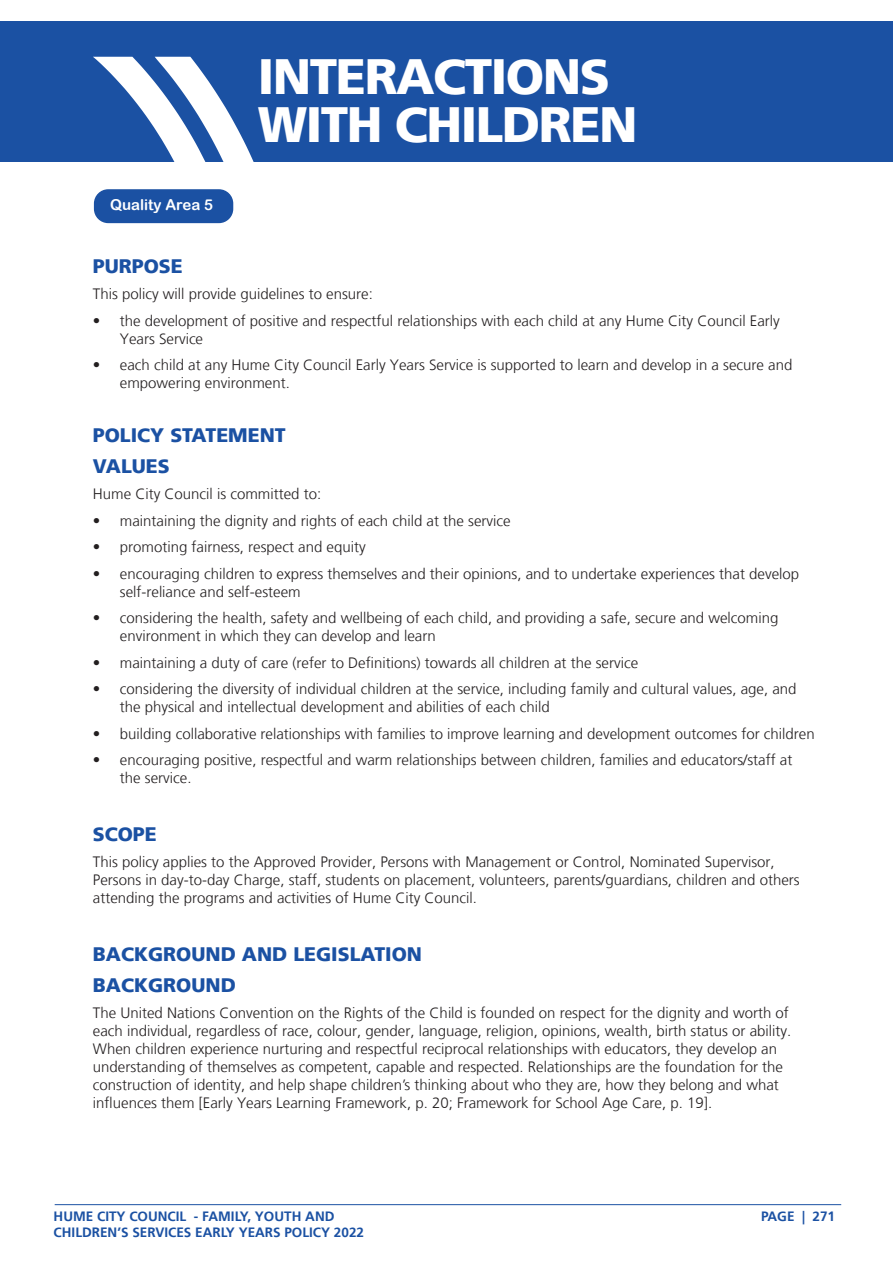
<style>
.page{position:relative;width:893px;height:1263px;background:#fff}
.page>*{position:absolute;margin:0;border:0;box-sizing:border-box;transform-origin:0 0}
.t1{font:900 49.5px/47.8px "Frutiger LT";letter-spacing:-.03em;color:#fff}
.t2{font:900 19.5px/31px "Frutiger LT";color:#1b51a3}
.t3{font:300 15px/18px "Frutiger LT";color:#231f20}
.t4{font:15px "Arial Rounded MT Bold";color:#fff}
.t5{font:700 13.5px/16.2px "Frutiger LT";color:#1b51a3}
</style>
<div class="page">
<hr style="left:55px;top:1204px;width:786px;height:1px;background:#1b51a3">
<div style="left:0;top:21px;width:893px;height:140px;background:#1b51a3"></div>
<svg style="left:93px;top:57px;width:168px;height:105px"></svg>
<div style="left:95px;top:190px;width:138px;height:32px;background:#1b51a3;border-radius:14px"></div>
<div style="left:94px;top:189px;width:139px;height:34px;border:2px solid #1b51a3;border-radius:14px"></div>
<p class="t4" style="left:110px;top:196px;width:104px">Quality Area 5</p>
<h1 class="t1" style="left:258px;top:53px;width:381px">INTERACTIONS<br>WITH CHILDREN</h1>
<h2 class="t2" style="left:93px;top:250px;width:91px">PURPOSE</h2>
<p class="t3" style="left:93px;top:285px;width:282px">This policy will provide guidelines to ensure:</p>
<p class="t3" style="left:120px;top:312px;width:662px;text-indent:-27px">• the development of positive and respectful relationships with each child at any Hume City Council Early<br>Years Service</p>
<p class="t3" style="left:120px;top:356px;width:674px;text-indent:-27px">• each child at any Hume City Council Early Years Service is supported to learn and develop in a secure and empowering environment.</p>
<h2 class="t2" style="left:93px;top:419px;width:194px">POLICY STATEMENT<br>VALUES</h2>
<p class="t3" style="left:93px;top:485px;width:230px">Hume City Council is committed to:</p>
<p class="t3" style="left:93px;top:512px;width:419px">• maintaining the dignity and rights of each child at the service</p>
<p class="t3" style="left:93px;top:538px;width:274px">• promoting fairness, respect and equity</p>
<p class="t3" style="left:120px;top:565px;width:681px;text-indent:-27px">• encouraging children to express themselves and their opinions, and to undertake experiences that develop self-reliance and self-esteem</p>
<p class="t3" style="left:120px;top:609px;width:660px;text-indent:-27px">• considering the health, safety and wellbeing of each child, and providing a safe, secure and welcoming environment in which they can develop and learn</p>
<p class="t3" style="left:93px;top:654px;width:547px">• maintaining a duty of care (refer to Definitions) towards all children at the service</p>
<p class="t3" style="left:120px;top:680px;width:678px;text-indent:-27px">• considering the diversity of individual children at the service, including family and cultural values, age, and the physical and intellectual development and abilities of each child</p>
<p class="t3" style="left:93px;top:725px;width:723px">• building collaborative relationships with families to improve learning and development outcomes for children</p>
<p class="t3" style="left:120px;top:751px;width:674px;text-indent:-27px">• encouraging positive, respectful and warm relationships between children, families and educators/staff at the service.</p>
<h2 class="t2" style="left:93px;top:818px;width:65px">SCOPE</h2>
<p class="t3" style="left:93px;top:853px;width:708px">This policy applies to the Approved Provider, Persons with Management or Control, Nominated Supervisor,<br>Persons in day-to-day Charge, staff, students on placement, volunteers, parents/guardians, children and others attending the programs and activities of Hume City Council.</p>
<h2 class="t2" style="left:93px;top:938px;width:331px">BACKGROUND AND LEGISLATION<br>BACKGROUND</h2>
<p class="t3" style="left:93px;top:1004px;width:700px">The United Nations Convention on the Rights of the Child is founded on respect for the dignity and worth of each individual, regardless of race, colour, gender, language, religion, opinions, wealth, birth status or ability.<br>When children experience nurturing and respectful reciprocal relationships with educators, they develop an understanding of themselves as competent, capable and respected. Relationships are the foundation for the construction of identity, and help shape children’s thinking about who they are, how they belong and what influences them [Early Years Learning Framework, p. 20; Framework for School Age Care, p. 19].</p>
<p class="t5" style="left:54px;top:1208px;width:312px">HUME CITY COUNCIL - FAMILY, YOUTH AND<br>CHILDREN’S SERVICES EARLY YEARS POLICY 2022</p>
<p class="t5" style="left:761px;top:1208px;width:76px">PAGE | 271</p>
</div>
